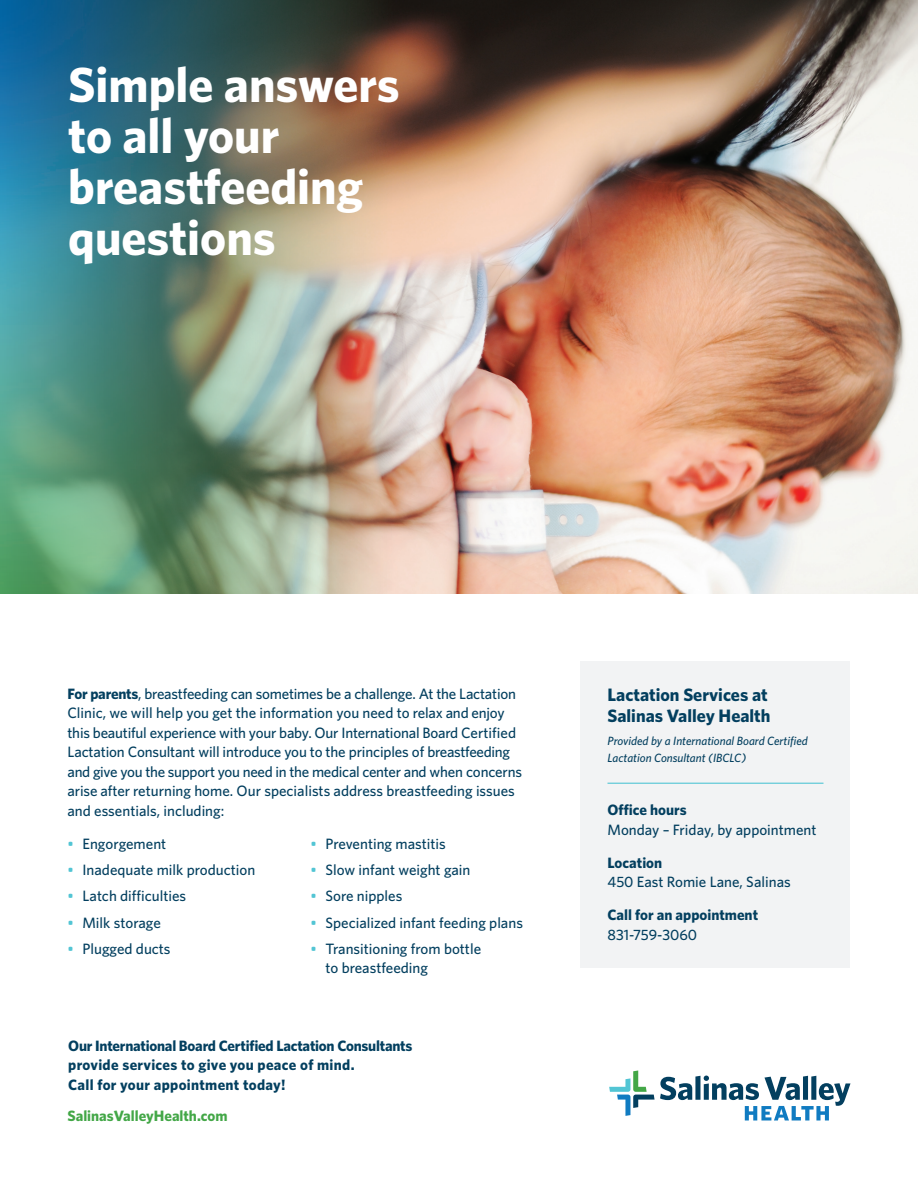
<style>
.page{position:relative;width:918px;height:1188px;background:#fff}
.page>*{position:absolute;margin:0;border:0;box-sizing:border-box;transform-origin:0 0}
.t1{font:700 49.5px/51px "Whitney";color:#fff}
.t2{font:700 18px "Whitney";color:#033f5f}
.t3{font:500 15px/19.5px "Whitney";color:#033f5f}
.t4{font:700 15px/19.5px "Whitney";color:#033f5f}
.t5{font:700 15px "Whitney";color:#43a747}
.t6{font:italic 500 12px/16.5px "Whitney";color:#033f5f}
.s1{font-weight:700}
.s2{color:#52c5d4}
</style>
<div class="page">
<div style="left:580px;top:662px;width:270px;height:306px;background:#f2f3f4"></div>
<img style="left:540px;top:0;width:378px;height:594px">
<svg style="left:609px;top:1070px;width:241px;height:51px"></svg>
<img style="left:0;top:0;width:540px;height:594px">
<hr style="left:608px;top:783px;width:216px;height:1px;background:#52c5d4">
<p class="t1" style="left:68px;top:58px;width:333px">Simple answers to all your breastfeeding questions</p>
<p class="t3" style="left:67px;top:684px;width:456px"><span class="s1">For parents</span>, breastfeeding can sometimes be a challenge. At the Lactation Clinic, we will help you get the information you need to relax and enjoy this beautiful experience with your baby. Our International Board Certified Lactation Consultant will introduce you to the principles of breastfeeding and give you the support you need in the medical center and when concerns arise after returning home. Our specialists address breastfeeding issues and essentials, including:</p>
<p class="t3" style="left:67px;top:834px;width:100px"><span class="s2">•</span> Engorgement</p>
<p class="t3" style="left:68px;top:860px;width:189px"><span class="s2">•</span> Inadequate milk production</p>
<p class="t3" style="left:68px;top:886px;width:120px"><span class="s2">•</span> Latch difficulties</p>
<p class="t3" style="left:68px;top:913px;width:95px"><span class="s2">•</span> Milk storage</p>
<p class="t3" style="left:68px;top:939px;width:105px"><span class="s2">•</span> Plugged ducts</p>
<p class="t3" style="left:310px;top:834px;width:137px"><span class="s2">•</span> Preventing mastitis</p>
<p class="t3" style="left:310px;top:860px;width:162px"><span class="s2">•</span> Slow infant weight gain</p>
<p class="t3" style="left:310px;top:886px;width:93px"><span class="s2">•</span> Sore nipples</p>
<p class="t3" style="left:310px;top:913px;width:214px"><span class="s2">•</span> Specialized infant feeding plans</p>
<p class="t3" style="left:326px;top:939px;width:157px;text-indent:-15px"><span class="s2">•</span> Transitioning from bottle to breastfeeding</p>
<p class="t4" style="left:68px;top:1035px;width:346px">Our International Board Certified Lactation Consultants provide services to give you peace of mind.<br>Call for your appointment today!</p>
<p class="t5" style="left:68px;top:1105px;width:162px">SalinasValleyHealth.com</p>
<p class="t2" style="left:608px;top:683px;width:162px">Lactation Services at</p>
<p class="t2" style="left:608px;top:704px;width:164px">Salinas Valley Health</p>
<p class="t6" style="left:608px;top:733px;width:202px">Provided by a International Board Certified<br>Lactation Consultant (IBCLC)</p>
<p class="t4" style="left:608px;top:800px;width:81px">Office hours</p>
<p class="t3" style="left:608px;top:819px;width:211px">Monday – Friday, by appointment</p>
<p class="t4" style="left:608px;top:852px;width:56px">Location</p>
<p class="t3" style="left:608px;top:872px;width:185px">450 East Romie Lane, Salinas</p>
<p class="t4" style="left:608px;top:905px;width:152px">Call for an appointment</p>
<p class="t3" style="left:608px;top:924px;width:91px">831-759-3060</p>
</div>
